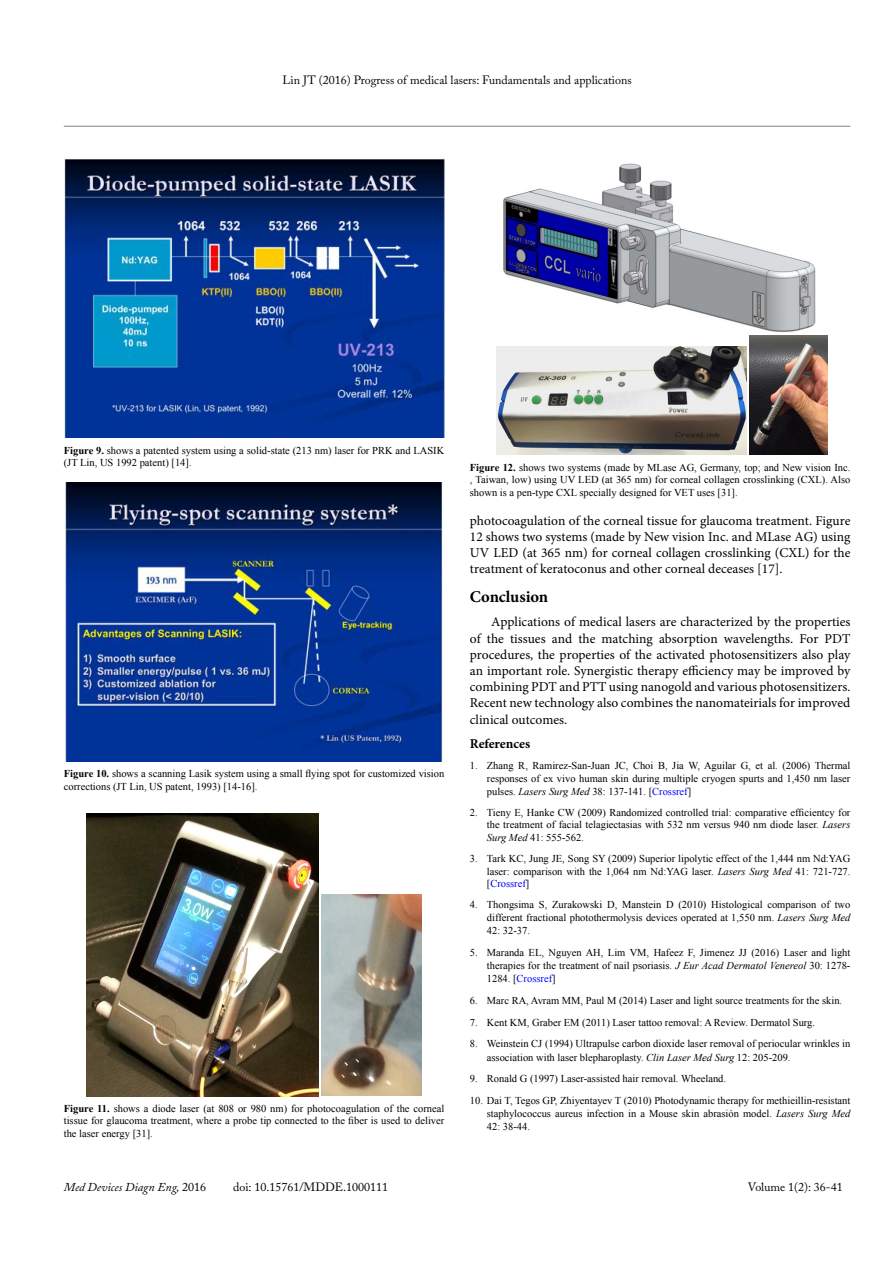
<style>
.page{position:relative;width:893px;height:1263px;background:#fff}
.page>*{position:absolute;margin:0;border:0;box-sizing:border-box;transform-origin:0 0}
.t1{font:700 16.5px "Minion Pro";letter-spacing:-.01em;color:#000}
.t2{font:13.5px/16.2px "Minion Pro";color:#000;text-align:justify}
.t3{font:700 13.5px "Minion Pro";letter-spacing:-.005em;color:#000}
.t4{font:12px "Adobe Caslon Pro";color:#000}
.t5{font:italic 12px "Adobe Caslon Pro";color:#000}
.t6{font:10.5px/12.6px "Times New Roman";color:#000;text-align:justify}
.s1{font-weight:700}
.s2{font-style:italic}
.s3{color:#00f}
.s4{font-style:normal}
</style>
<div class="page">
<hr style="left:64px;top:126px;width:786px;height:1px;background:#808285">
<img style="left:64px;top:158px;width:380px;height:280px">
<img style="left:65px;top:482px;width:378px;height:279px">
<img style="left:87px;top:813px;width:232px;height:283px">
<img style="left:322px;top:894px;width:99px;height:202px">
<img style="left:503px;top:163px;width:313px;height:169px">
<img style="left:496px;top:346px;width:250px;height:109px">
<img style="left:749px;top:335px;width:78px;height:120px">
<p class="t4" style="left:282px;top:73px;width:351px">Lin JT (2016) Progress of medical lasers: Fundamentals and applications</p>
<p class="t6" style="left:64px;top:444px;width:382px"><span class="s1">Figure 9.</span> shows a patented system using a solid-state (213 nm) laser for PRK and LASIK (JT Lin, US 1992 patent) [14].</p>
<p class="t6" style="left:64px;top:767px;width:382px"><span class="s1">Figure 10.</span> shows a scanning Lasik system using a small flying spot for customized vision corrections (JT Lin, US patent, 1993) [14-16].</p>
<p class="t6" style="left:64px;top:1101px;width:382px"><span class="s1">Figure 11.</span> shows a diode laser (at 808 or 980 nm) for photocoagulation of the corneal tissue for glaucoma treatment, where a probe tip connected to the fiber is used to deliver the laser energy [31].</p>
<p class="t6" style="left:470px;top:461px;width:382px"><span class="s1">Figure 12.</span> shows two systems (made by MLase AG, Germany, top; and New vision Inc. , Taiwan, low) using UV LED (at 365 nm) for corneal collagen crosslinking (CXL). Also shown is a pen-type CXL specially designed for VET uses [31].</p>
<p class="t2" style="left:470px;top:512px;width:382px">photocoagulation of the corneal tissue for glaucoma treatment. Figure 12 shows two systems (made by New vision Inc. and MLase AG) using UV LED (at 365 nm) for corneal collagen crosslinking (CXL) for the treatment of keratoconus and other corneal deceases [17].</p>
<h1 class="t1" style="left:470px;top:585px;width:80px">Conclusion</h1>
<p class="t2" style="left:470px;top:614px;width:382px;text-indent:21px">Applications of medical lasers are characterized by the properties of the tissues and the matching absorption wavelengths. For PDT procedures, the properties of the activated photosensitizers also play an important role. Synergistic therapy efficiency may be improved by combining PDT and PTT using nanogold and various photosensitizers.<br>Recent new technology also combines the nanomateirials for improved clinical outcomes.</p>
<p class="t3" style="left:470px;top:734px;width:62px">References</p>
<p class="t6" style="left:487px;top:759px;width:365px;text-indent:-17px">1. Zhang R, Ramirez-San-Juan JC, Choi B, Jia W, Aguilar G, et al. (2006) Thermal responses of ex vivo human skin during multiple cryogen spurts and 1,450 nm laser pulses. <span class="s2">Lasers Surg Med</span> 38: 137-141. [<span class="s3">Crossref</span>]</p>
<p class="t6" style="left:487px;top:806px;width:365px;text-indent:-17px">2. Tieny E, Hanke CW (2009) Randomized controlled trial: comparative efficientcy for the treatment of facial telagiectasias with 532 nm versus 940 nm diode laser. <span class="s2">Lasers Surg Med</span> 41: 555-562.</p>
<p class="t6" style="left:487px;top:852px;width:365px;text-indent:-17px">3. Tark KC, Jung JE, Song SY (2009) Superior lipolytic effect of the 1,444 nm Nd:YAG laser: comparison with the 1,064 nm Nd:YAG laser. <span class="s2">Lasers Surg Med</span> 41: 721-727. [<span class="s3">Crossref</span>]</p>
<p class="t6" style="left:487px;top:898px;width:365px;text-indent:-17px">4. Thongsima S, Zurakowski D, Manstein D (2010) Histological comparison of two different fractional photothermolysis devices operated at 1,550 nm. <span class="s2">Lasers Surg Med </span>42: 32-37.</p>
<p class="t6" style="left:487px;top:945px;width:365px;line-height:13.2px;text-indent:-17px">5. Maranda EL, Nguyen AH, Lim VM, Hafeez F, Jimenez JJ (2016) Laser and light therapies for the treatment of nail psoriasis. <span class="s2">J Eur Acad Dermatol Venereol</span> 30: 1278- 1284. [<span class="s3">Crossref</span>]</p>
<p class="t6" style="left:470px;top:994px;width:374px">6. Marc RA, Avram MM, Paul M (2014) Laser and light source treatments for the skin.</p>
<p class="t6" style="left:470px;top:1016px;width:347px">7. Kent KM, Graber EM (2011) Laser tattoo removal: A Review. Dermatol Surg.</p>
<p class="t6" style="left:487px;top:1037px;width:365px;line-height:13.2px;text-indent:-17px">8. Weinstein CJ (1994) Ultrapulse carbon dioxide laser removal of periocular wrinkles in association with laser blepharoplasty. <span class="s2">Clin Laser Med Surg</span> 12: 205-209.</p>
<p class="t6" style="left:470px;top:1072px;width:258px">9. Ronald G (1997) Laser-assisted hair removal. Wheeland.</p>
<p class="t6" style="left:487px;top:1094px;width:365px;line-height:13.2px;text-indent:-17px">10. Dai T, Tegos GP, Zhiyentayev T (2010) Photodynamic therapy for methieillin-resistant staphylococcus aureus infection in a Mouse skin abrasión model. <span class="s2">Lasers Surg Med </span>42: 38-44.</p>
<p class="t5" style="left:64px;top:1180px;width:144px">Med Devices Diagn Eng, <span class="s4">2016</span></p>
<p class="t4" style="left:233px;top:1180px;width:157px">doi: 10.15761/MDDE.1000111</p>
<p class="t4" style="left:748px;top:1180px;width:96px">Volume 1(2): 36-41</p>
</div>
